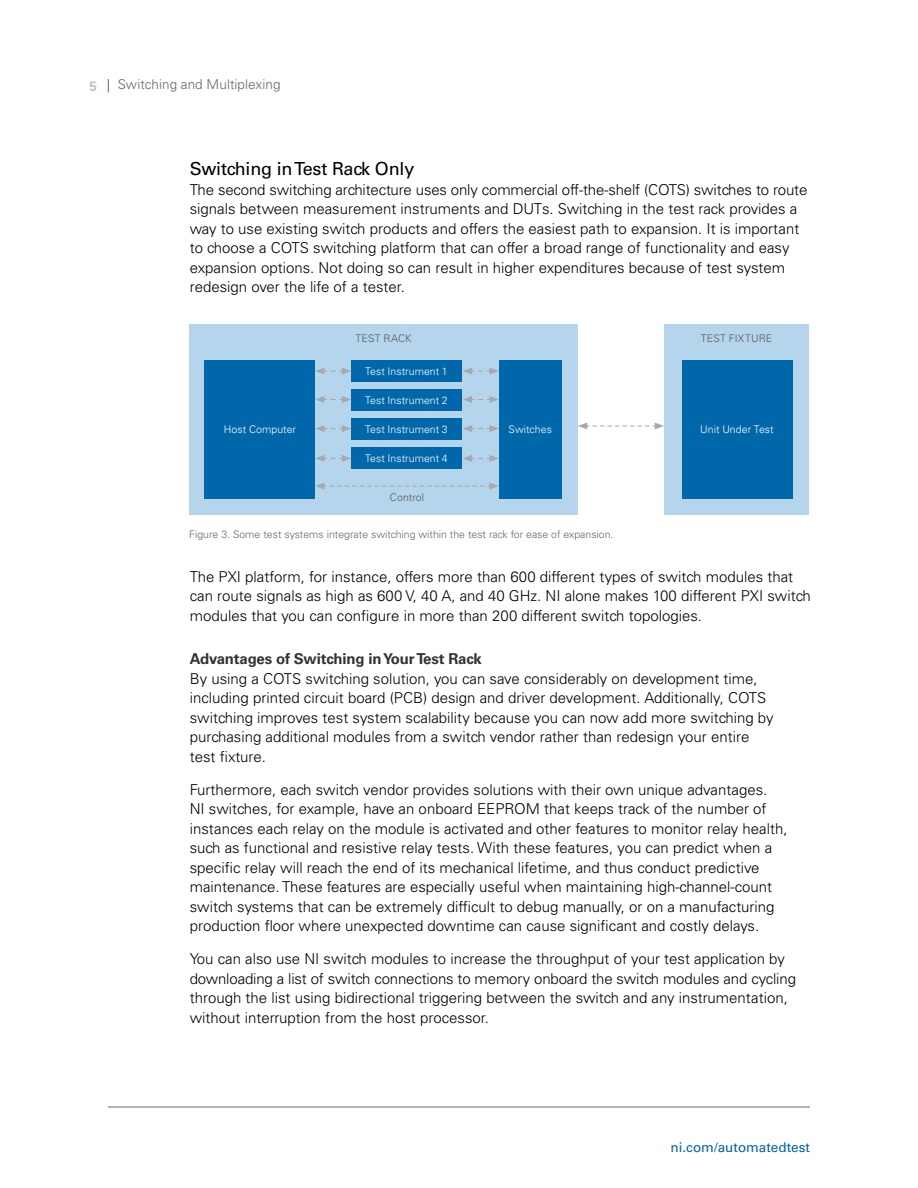
<style>
.page{position:relative;width:918px;height:1188px;background:#fff}
.page>*{position:absolute;margin:0;border:0;box-sizing:border-box;transform-origin:0 0}
.t1{font:18px "Univers LT Std";letter-spacing:-.01em;color:#000}
.t2{font:300 15px/19.5px "Univers LT Std";color:#000}
.t3{font:700 15px "Univers LT Std";letter-spacing:-.01em;color:#333}
.t4{font:300 13.5px "Univers LT Std";letter-spacing:.005em;color:#666}
.t5{font:13.5px "Univers LT Std";color:#0065a4}
.t6{font:700 13.5px "Univers LT Std";color:#bfbfbf}
.t7{font:300 10.5px "Univers LT Std";letter-spacing:.005em;color:#fff}
.t8{font:300 10.5px "Univers LT Std";color:#666}
.t9{font:300 10.5px "Univers LT Std";letter-spacing:.005em;color:#57585a}
</style>
<div class="page">
<hr style="left:108px;top:1107px;width:702px;height:1px;background:#666">
<svg style="left:108px;top:79px;width:1px;height:13px"></svg>
<div style="left:189px;top:324px;width:389px;height:190px;background:#b4d5ec"></div>
<div style="left:205px;top:360px;width:110px;height:139px;background:#0067aa"></div>
<div style="left:351px;top:360px;width:110px;height:21px;background:#0067aa"></div>
<div style="left:351px;top:389px;width:110px;height:21px;background:#0067aa"></div>
<div style="left:351px;top:418px;width:110px;height:22px;background:#0067aa"></div>
<div style="left:351px;top:447px;width:110px;height:22px;background:#0067aa"></div>
<div style="left:664px;top:324px;width:145px;height:190px;background:#b4d5ec"></div>
<div style="left:682px;top:360px;width:110px;height:139px;background:#0067aa"></div>
<svg style="left:315px;top:368px;width:36px;height:7px"></svg>
<svg style="left:315px;top:396px;width:36px;height:7px"></svg>
<svg style="left:578px;top:422px;width:86px;height:7px"></svg>
<svg style="left:315px;top:425px;width:36px;height:7px"></svg>
<svg style="left:315px;top:455px;width:36px;height:7px"></svg>
<div style="left:499px;top:360px;width:63px;height:139px;background:#0067aa"></div>
<svg style="left:463px;top:368px;width:36px;height:7px"></svg>
<svg style="left:463px;top:396px;width:36px;height:7px"></svg>
<svg style="left:463px;top:425px;width:36px;height:7px"></svg>
<svg style="left:463px;top:455px;width:36px;height:7px"></svg>
<svg style="left:315px;top:483px;width:184px;height:7px"></svg>
<p class="t6" style="left:90px;top:78px;width:9px">5</p>
<p class="t4" style="left:118px;top:76px;width:164px">Switching and M ultiplexing</p>
<p class="t1" style="left:190px;top:158px;width:226px">Switching in Test Rack Only</p>
<p class="t2" style="left:190px;top:179px;width:619px">The second switching architecture uses only commercial off-the-shelf (COTS) switches to route signals between measurement instruments and DUTs. Switching in the test rack provides a way to use existing switch products and offers the easiest path to expansion. It is important to choose a COTS switching platform that can offer a broad range of functionality and easy expansion options. Not doing so can result in higher expenditures because of test system redesign over the life of a tester.</p>
<p class="t7" style="left:224px;top:423px;width:74px">Host Computer</p>
<p class="t9" style="left:356px;top:332px;width:13px">Test</p>
<p class="t9" style="left:384px;top:332px;width:28px">RACK</p>
<p class="t7" style="left:365px;top:365px;width:84px">Test Instrument 1</p>
<p class="t7" style="left:365px;top:394px;width:84px">Test Instrument 2</p>
<p class="t7" style="left:365px;top:423px;width:84px">Test Instrument 3</p>
<p class="t7" style="left:365px;top:452px;width:84px">Test Instrument 4</p>
<p class="t9" style="left:390px;top:491px;width:36px">Control</p>
<p class="t7" style="left:509px;top:423px;width:45px">Switches</p>
<p class="t8" style="left:189px;top:528px;width:426px">Figure 3. Some test systems integrate switching within the test rack for ease of expansion.</p>
<p class="t9" style="left:701px;top:332px;width:13px">Test</p>
<p class="t9" style="left:729px;top:332px;width:37px">Fixture</p>
<p class="t7" style="left:700px;top:423px;width:75px">U nit U nder Test</p>
<p class="t2" style="left:190px;top:566px;width:623px">The PXI platform, for instance, offers more than 600 different types of switch modules that can route signals as high as 600 V, 40 A, and 40 GHz. NI alone makes 100 different PXI switch modules that you can configure in more than 200 different switch topologies.</p>
<p class="t3" style="left:190px;top:650px;width:294px">Advantages of Switching in Your Test Rack</p>
<p class="t2" style="left:190px;top:668px;width:585px">By using a COTS switching solution, you can save considerably on development time, including printed circuit board (PCB) design and driver development. Additionally, COTS switching improves test system scalability because you can now add more switching by purchasing additional modules from a switch vendor rather than redesign your entire test fixture.</p>
<p class="t2" style="left:190px;top:779px;width:599px">Furthermore, each switch vendor provides solutions with their own unique advantages.<br>NI switches, for example, have an onboard EEPROM that keeps track of the number of instances each relay on the module is activated and other features to monitor relay health, such as functional and resistive relay tests. With these features, you can predict when a specific relay will reach the end of its mechanical lifetime, and thus conduct predictive maintenance. These features are especially useful when maintaining high-channel-count switch systems that can be extremely difficult to debug manually, or on a manufacturing production floor where unexpected downtime can cause significant and costly delays.</p>
<p class="t2" style="left:190px;top:949px;width:608px">You can also use NI switch modules to increase the throughput of your test application by downloading a list of switch connections to memory onboard the switch modules and cycling through the list using bidirectional triggering between the switch and any instrumentation, without interruption from the host processor.</p>
<p class="t5" style="left:671px;top:1140px;width:141px">ni.com/automatedtest</p>
</div>
